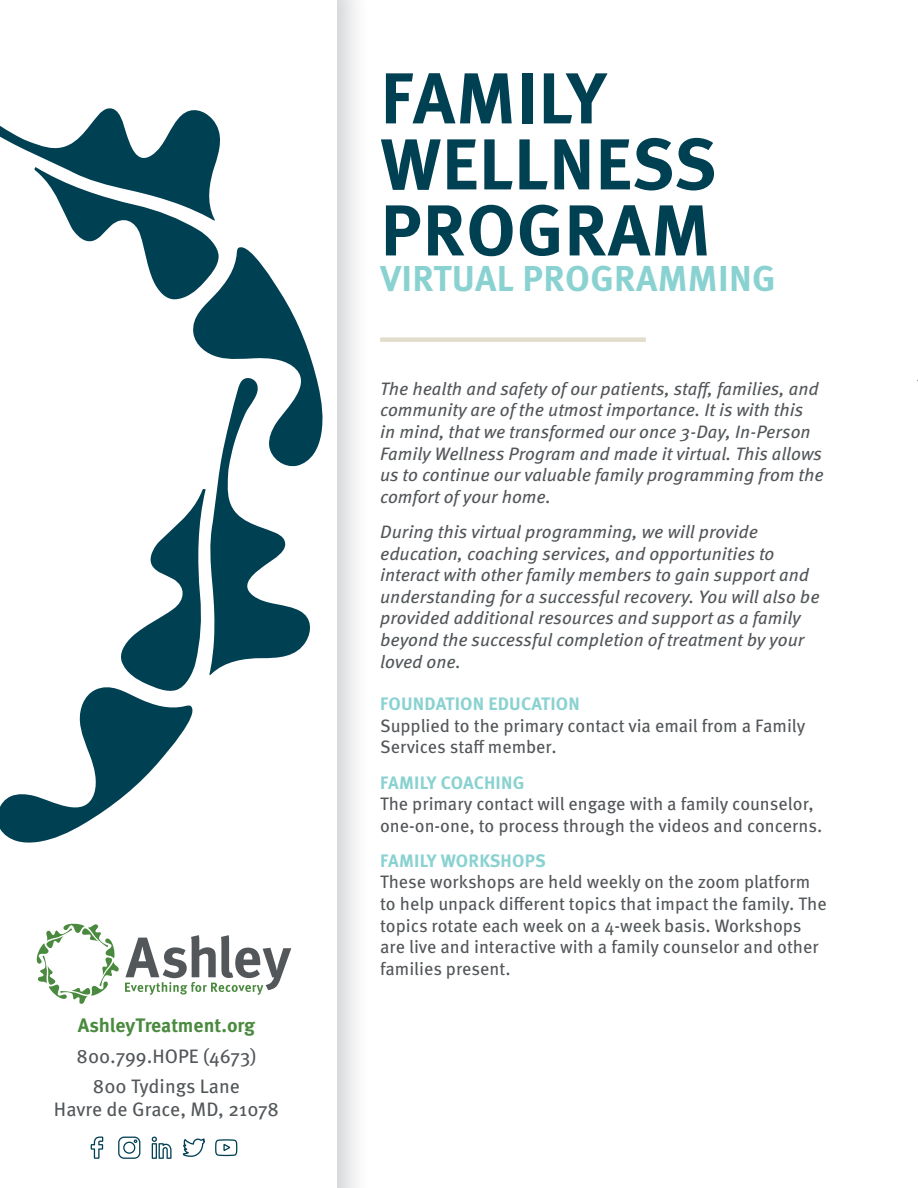
<style>
.page{position:relative;width:918px;height:1188px;background:#fff}
.page>*{position:absolute;margin:0;border:0;box-sizing:border-box;transform-origin:0 0}
.t1{font:700 72px/66px "Meta OT";letter-spacing:.01em;color:#004053}
.t2{font:700 36px "Meta OT";letter-spacing:.01em;color:#8ad2d1}
.t3{font:19.5px/30.2px "Meta OT";color:#53575a;text-align:center}
.t4{font:700 19.5px "Meta OT";color:#4a8a3f}
.t5{font:italic 18px/21.6px "Meta OT";color:#53575a}
.t6{font:18px/21.6px "Meta OT";color:#53575a}
.t7{font:700 18px "Meta OT";letter-spacing:.01em;color:#8ad2d1}
</style>
<div class="page">
<div style="left:0;top:0;width:370px;height:1188px;background:#5f636a;opacity:.28"></div>
<div style="left:0;top:0;width:337px;height:1188px;background:#fff"></div>
<svg style="left:0;top:108px;width:323px;height:735px"></svg>
<svg style="left:37px;top:924px;width:82px;height:80px"></svg>
<svg style="left:125px;top:935px;width:166px;height:60px"></svg>
<svg style="left:183px;top:1138px;width:22px;height:19px"></svg>
<svg style="left:118px;top:1137px;width:22px;height:22px"></svg>
<svg style="left:215px;top:1139px;width:22px;height:17px"></svg>
<svg style="left:91px;top:1137px;width:12px;height:22px"></svg>
<svg style="left:152px;top:1137px;width:20px;height:22px"></svg>
<div style="left:380px;top:337px;width:266px;height:5px;background:#e2ddcb"></div>
<p class="t4" style="left:78px;top:1014px;width:179px">AshleyTreatment.org</p>
<p class="t3" style="left:77px;top:1041px;width:181px">800.799.HOPE (4673)<br>800 Tydings Lane</p>
<p class="t3" style="left:54px;top:1095px;width:227px">Havre de Grace, MD, 21078</p>
<h1 class="t1" style="left:381px;top:68px;width:338px">FAMILY<br>WELLNESS<br>PROGRAM</h1>
<h2 class="t2" style="left:380px;top:257px;width:397px">VIRTUAL PROGRAMMING</h2>
<p class="t5" style="left:380px;top:378px;width:445px">The health and safety of our patients, staff, families, and community are of the utmost importance. It is with this<br>in mind, that we transformed our once 3-Day, In-Person Family Wellness Program and made it virtual. This allows us to continue our valuable family programming from the comfort of your home.</p>
<p class="t5" style="left:380px;top:521px;width:441px">During this virtual programming, we will provide education, coaching services, and opportunities to interact with other family members to gain support and understanding for a successful recovery. You will also be provided additional resources and support as a family beyond the successful completion of treatment by your loved one.</p>
<p class="t7" style="left:380px;top:693px;width:201px">FOUNDATION EDUCATION</p>
<p class="t6" style="left:380px;top:715px;width:427px">Supplied to the primary contact via email from a Family<br>Services staff member.</p>
<p class="t7" style="left:380px;top:772px;width:146px">FAMILY COACHING</p>
<p class="t6" style="left:380px;top:793px;width:444px">The primary contact will engage with a family counselor, one-on-one, to process through the videos and concerns.</p>
<p class="t7" style="left:380px;top:850px;width:167px">FAMILY WORKSHOPS</p>
<p class="t6" style="left:380px;top:872px;width:448px">These workshops are held weekly on the zoom platform to help unpack different topics that impact the family. The topics rotate each week on a 4-week basis. Workshops are live and interactive with a family counselor and other families present.</p>
</div>
